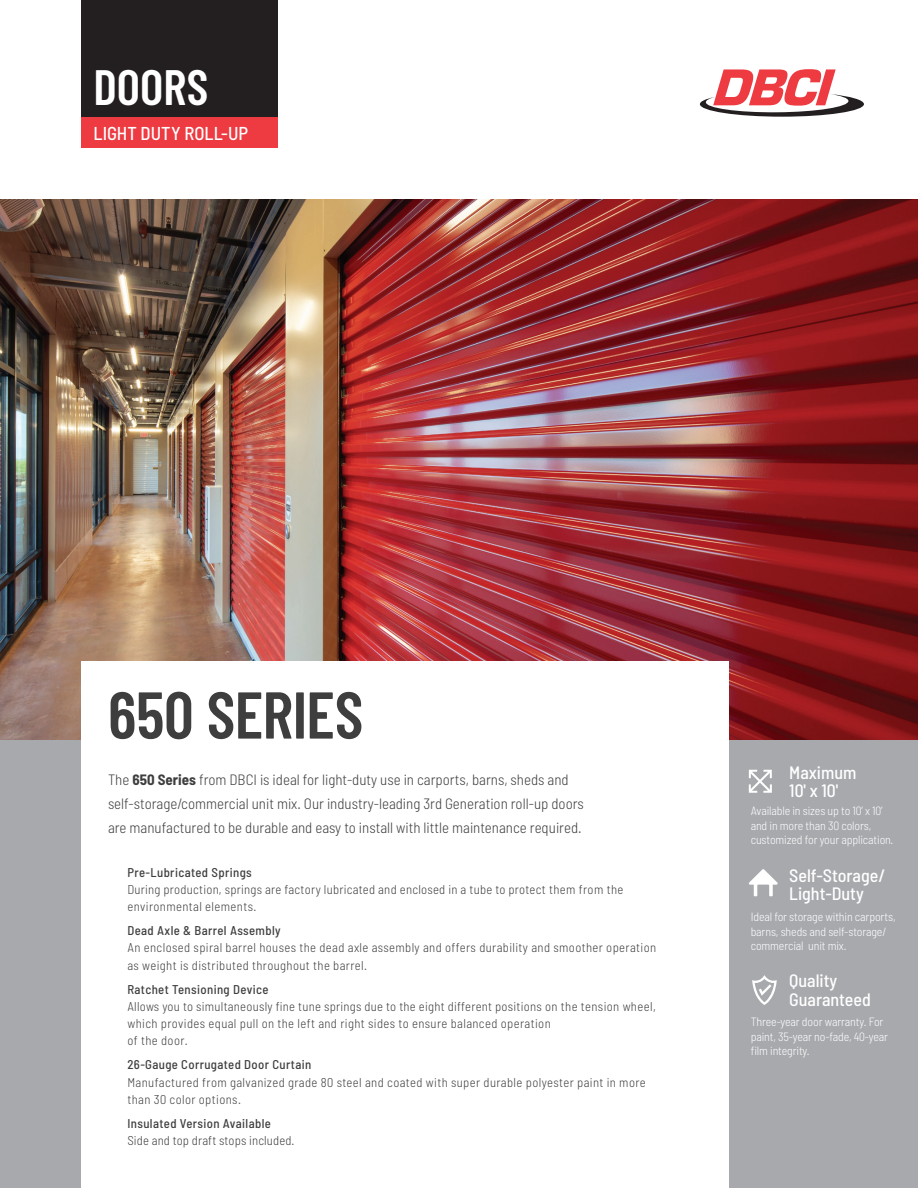
<style>
.page{position:relative;width:918px;height:1188px;background:#fff}
.page>*{position:absolute;margin:0;border:0;box-sizing:border-box;transform-origin:0 0}
.t1{font:600 66px "Barlow Condensed";letter-spacing:-.01em;color:#3e3e3f}
.t2{font:600 49.8px "Barlow Condensed";color:#fff}
.t3{font:500 semi-condensed 18.6px "Barlow";letter-spacing:.005em;color:#fff}
.t4{font:500 semi-condensed 18px/18px "Barlow";color:#fff}
.t5{font:300 semi-condensed 15px/24px "Barlow";color:#3e3e3f}
.t6{font:300 semi-condensed 12.75px/17.2px "Barlow";letter-spacing:.03em;color:#3e3e3f}
.t7{font:500 semi-condensed 12.75px "Barlow";letter-spacing:.03em;color:#3e3e3f}
.t8{font:300 semi-condensed 12.75px "Barlow";letter-spacing:.01em;color:#3e3e3f}
.t9{font:300 semi-condensed 12px/14.4px "Barlow";letter-spacing:-.01em;color:#fff}
.s1{font-weight:700}
</style>
<div class="page">
<div style="left:0;top:739px;width:918px;height:449px;background:#a8a9ad"></div>
<img style="left:0;top:200px;width:918px;height:540px">
<div style="left:81px;top:662px;width:648px;height:526px;background:#fff"></div>
<svg style="left:749px;top:869px;width:29px;height:27px"></svg>
<svg style="left:752px;top:975px;width:25px;height:30px"></svg>
<svg style="left:749px;top:770px;width:23px;height:23px"></svg>
<div style="left:81px;top:0;width:196px;height:118px;background:#231f20"></div>
<div style="left:81px;top:117px;width:196px;height:31px;background:#ee3a41"></div>
<svg style="left:700px;top:69px;width:164px;height:48px"></svg>
<h2 class="t2" style="left:93px;top:56px;width:117px">DOORS</h2>
<h3 class="t3" style="left:93px;top:121px;width:156px">LIGHT DUTY ROLL-UP</h3>
<h1 class="t1" style="left:108px;top:674px;width:257px">650 SERIES</h1>
<p class="t5" style="left:108px;top:767px;width:477px">The <span class="s1">650 Series</span> from DBCI is ideal for light-duty use in carports, barns, sheds and self-storage/commercial unit mix. Our industry-leading 3rd Generation roll-up doors are manufactured to be durable and easy to install with little maintenance required.</p>
<p class="t7" style="left:127px;top:864px;width:126px">Pre-Lubricated Springs</p>
<p class="t6" style="left:127px;top:880px;width:497px">During production, springs are factory lubricated and enclosed in a tube to protect them from the environmental elements.</p>
<p class="t7" style="left:127px;top:923px;width:155px">Dead Axle &amp; Barrel Assembly</p>
<p class="t6" style="left:127px;top:939px;width:530px">An enclosed spiral barrel houses the dead axle assembly and offers durability and smoother operation as weight is distributed throughout the barrel.</p>
<p class="t7" style="left:127px;top:981px;width:143px">Ratchet Tensioning Device</p>
<p class="t6" style="left:127px;top:997px;width:530px">Allows you to simultaneously fine tune springs due to the eight different positions on the tension wheel, which provides equal pull on the left and right sides to ensure balanced operation<br>of the door.</p>
<p class="t7" style="left:127px;top:1057px;width:185px">26-Gauge Corrugated Door Curtain</p>
<p class="t6" style="left:127px;top:1073px;width:520px">Manufactured from galvanized grade 80 steel and coated with super durable polyester paint in more than 30 color options.</p>
<p class="t7" style="left:127px;top:1115px;width:145px">Insulated Version Available</p>
<p class="t8" style="left:127px;top:1133px;width:169px">Side and top draft stops included.</p>
<h3 class="t4" style="left:789px;top:763px;width:69px">Maximum<br>10' x 10'</h3>
<p class="t9" style="left:751px;top:803px;width:144px">Available in sizes up to 10’ x 10’ and in more than 30 colors, customized for your application.</p>
<h3 class="t4" style="left:789px;top:866px;width:97px">Self-Storage/<br>Light-Duty</h3>
<p class="t9" style="left:751px;top:909px;width:146px">Ideal for storage within carports, barns, sheds and self-storage/ commercial unit mix.</p>
<h3 class="t4" style="left:789px;top:970px;width:83px;line-height:19.5px">Quality<br>Guaranteed</h3>
<p class="t9" style="left:751px;top:1015px;width:139px">Three-year door warranty. For paint, 35-year no-fade, 40-year film integrity.</p>
</div>
